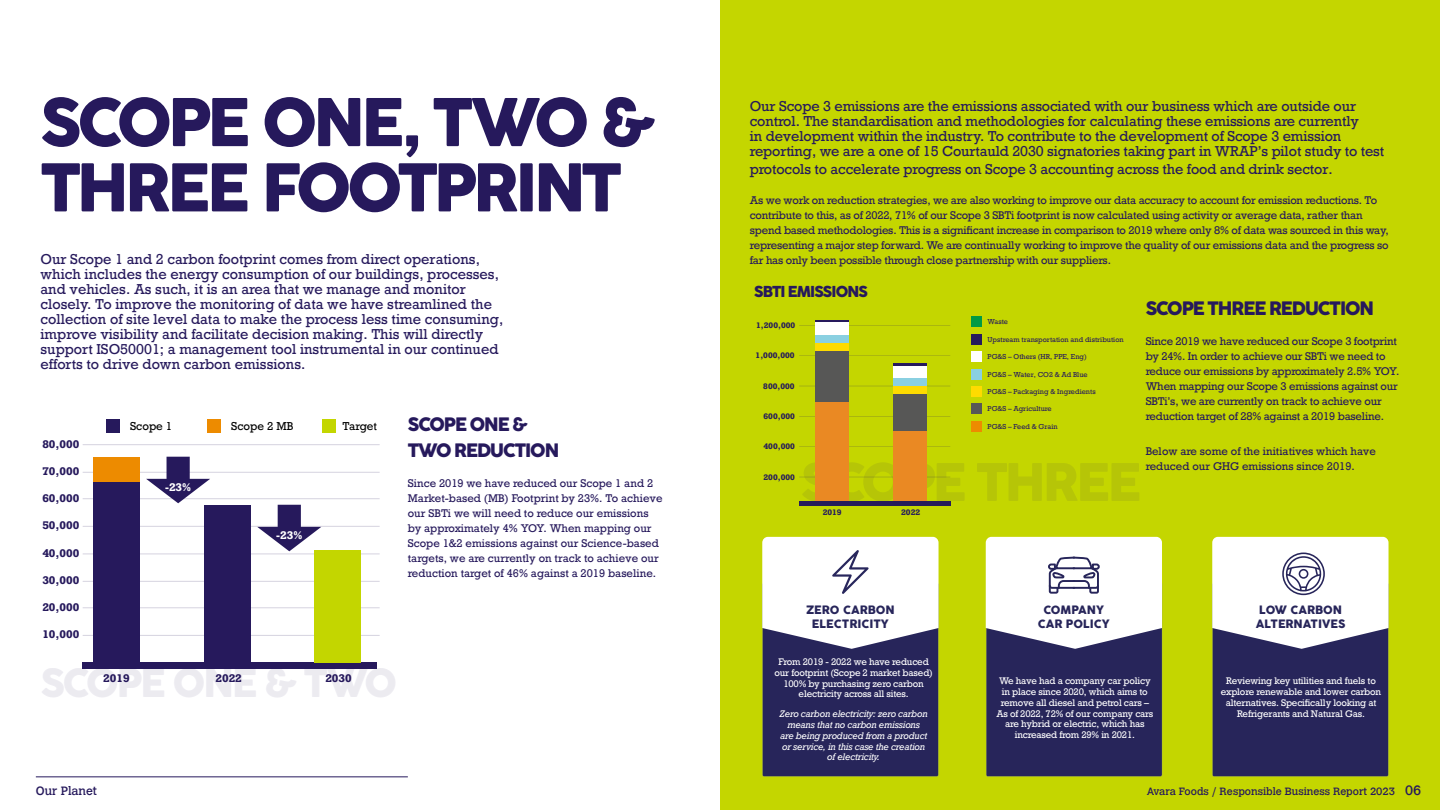
<style>
.page{position:relative;width:1440px;height:810px;background:#fff}
.page>*{position:absolute;margin:0;border:0;box-sizing:border-box;transform-origin:0 0}
.t1{font:63.75px/65.2px "Cocogoose Pro";letter-spacing:-.06em;color:#26195c}
.t2{font:18px/26.2px "Cocogoose Pro";letter-spacing:-.06em;color:#26195c}
.t3{font:14.7px "Cocogoose Pro";letter-spacing:-.06em;color:#26195c}
.t4{font:13.5px/15px "Rockwell";letter-spacing:-.01em;color:#26195c}
.t5{font:12px "Calvert";color:#26195c}
.t6{font:11.32px/13.6px "Cocogoose";color:#27255a;text-align:center}
.t7{font:10.8px "Rockwell";color:#000}
.t8{font:10.5px/15px "Rockwell";letter-spacing:-.02em;color:#26195c}
.t9{font:10.5px/15px "Rockwell";color:#26195c}
.t10{font:10.5px "Calvert";color:#26195c}
.t11{font:700 10.43px "Rockwell";color:#26195c}
.t12{font:700 10.43px "Rockwell";color:#fff}
.t13{font:9px/10.8px "Rockwell";letter-spacing:-.02em;color:#fff;text-align:center}
.t14{font:italic 9px/10.8px "Rockwell";letter-spacing:-.02em;color:#fff;text-align:center}
.t15{font:700 7.57px "Rockwell";color:#261c5a}
.t16{font:6.75px "Rockwell";color:#261a5c}
.s1{font-size:13.5px}
</style>
<div class="page">
<div style="left:720px;top:0;width:720px;height:810px;background:#c4d600"></div>
<hr style="left:83px;top:635px;width:297px;height:1px;background:#26195c">
<hr style="left:83px;top:607px;width:297px;height:1px;background:#26195c">
<hr style="left:83px;top:581px;width:297px;height:1px;background:#26195c">
<hr style="left:83px;top:554px;width:297px;height:1px;background:#26195c">
<hr style="left:83px;top:526px;width:297px;height:1px;background:#26195c">
<hr style="left:83px;top:498px;width:297px;height:1px;background:#26195c">
<hr style="left:83px;top:472px;width:297px;height:1px;background:#26195c">
<hr style="left:83px;top:444px;width:297px;height:1px;background:#26195c">
<div style="left:83px;top:663px;width:294px;height:6px;background:#26195c"></div>
<div style="left:93px;top:481px;width:47px;height:182px;background:#26195c"></div>
<div style="left:93px;top:457px;width:47px;height:24px;background:#ed8b00"></div>
<div style="left:204px;top:505px;width:47px;height:158px;background:#26195c"></div>
<div style="left:106px;top:419px;width:14px;height:14px;background:#26195c"></div>
<div style="left:207px;top:419px;width:14px;height:14px;background:#ed8b00"></div>
<div style="left:322px;top:419px;width:14px;height:14px;background:#c3d600"></div>
<div style="left:314px;top:551px;width:47px;height:112px;background:#c3d600"></div>
<svg style="left:146px;top:457px;width:64px;height:46px"></svg>
<svg style="left:257px;top:505px;width:64px;height:46px"></svg>
<hr style="left:799px;top:477px;width:151px;height:1px;background:#261c5a">
<hr style="left:799px;top:446px;width:151px;height:1px;background:#261c5a">
<hr style="left:799px;top:416px;width:151px;height:1px;background:#261c5a">
<hr style="left:799px;top:386px;width:151px;height:1px;background:#261c5a">
<hr style="left:799px;top:355px;width:151px;height:1px;background:#261c5a">
<hr style="left:799px;top:325px;width:151px;height:1px;background:#261c5a">
<div style="left:815px;top:322px;width:34px;height:181px;background:#fff"></div>
<div style="left:815px;top:335px;width:34px;height:168px;background:#8ad0e1"></div>
<div style="left:815px;top:343px;width:34px;height:160px;background:#fedb00"></div>
<div style="left:815px;top:351px;width:34px;height:152px;background:#575756"></div>
<div style="left:815px;top:402px;width:34px;height:101px;background:#ea8923"></div>
<div style="left:893px;top:366px;width:34px;height:137px;background:#fff"></div>
<div style="left:893px;top:378px;width:34px;height:125px;background:#8ad0e1"></div>
<div style="left:893px;top:386px;width:34px;height:117px;background:#fedb00"></div>
<div style="left:893px;top:394px;width:34px;height:109px;background:#575756"></div>
<div style="left:893px;top:431px;width:34px;height:72px;background:#ea8923"></div>
<div style="left:799px;top:501px;width:151px;height:5px;background:#261c5a"></div>
<div style="left:971px;top:334px;width:11px;height:11px;background:#261a5c"></div>
<div style="left:971px;top:317px;width:11px;height:10px;background:#009a44"></div>
<div style="left:971px;top:351px;width:11px;height:11px;background:#fff"></div>
<div style="left:971px;top:386px;width:11px;height:11px;background:#fedb00"></div>
<div style="left:971px;top:404px;width:11px;height:10px;background:#575757"></div>
<div style="left:971px;top:369px;width:11px;height:10px;background:#8ad0e1"></div>
<div style="left:971px;top:421px;width:11px;height:11px;background:#ed8b00"></div>
<svg style="left:762px;top:537px;width:177px;height:240px;background:#81809d"></svg>
<svg style="left:986px;top:537px;width:176px;height:240px;background:#7f7e9c"></svg>
<svg style="left:1212px;top:537px;width:177px;height:240px;background:#807f9c"></svg>
<hr style="left:36px;top:776px;width:372px;height:1px;background:#26195c">
<h1 class="t1" style="left:40px;top:89px;width:616px">SCOPE ONE, TWO &amp;<br>THREE FOOTPRINT</h1>
<p class="t4" style="left:40px;top:252px;width:464px">Our Scope 1 and 2 carbon footprint comes from direct operations, which includes the energy consumption of our buildings, processes, and vehicles. As such, it is an area that we manage and monitor closely. To improve the monitoring of data we have streamlined the collection of site level data to make the process less time consuming, improve visibility and facilitate decision making. This will directly support ISO50001; a management tool instrumental in our continued efforts to drive down carbon emissions.</p>
<p class="t11" style="left:42px;top:437px;width:38px">80,000</p>
<p class="t11" style="left:42px;top:465px;width:38px">70,000</p>
<p class="t11" style="left:42px;top:491px;width:38px">60,000</p>
<p class="t11" style="left:42px;top:519px;width:38px">50,000</p>
<p class="t11" style="left:42px;top:546px;width:38px">40,000</p>
<p class="t11" style="left:42px;top:574px;width:38px">30,000</p>
<p class="t11" style="left:42px;top:600px;width:38px">20,000</p>
<p class="t11" style="left:42px;top:628px;width:38px">10,000</p>
<p class="t7" style="left:130px;top:419px;width:44px">Scope 1</p>
<p class="t7" style="left:231px;top:419px;width:64px">Scope 2 MB</p>
<p class="t7" style="left:343px;top:419px;width:36px">Target</p>
<p class="t12" style="left:165px;top:480px;width:28px">-23%</p>
<p class="t12" style="left:276px;top:528px;width:28px">-23%</p>
<p class="t11" style="left:103px;top:672px;width:28px">2019</p>
<p class="t11" style="left:216px;top:672px;width:28px">2022</p>
<p class="t11" style="left:325px;top:672px;width:28px">2030</p>
<h2 class="t2" style="left:408px;top:411px;width:153px">SCOPE ONE &amp;<br>TWO REDUCTION</h2>
<p class="t9" style="left:408px;top:476px;width:256px">Since 2019 we have reduced our Scope 1 and 2<br>Market-based (MB) Footprint by 23%. To achieve our SBTi we will need to reduce our emissions by approximately 4% YOY. When mapping our Scope 1&amp;2 emissions against our Science-based targets, we are currently on track to achieve our reduction target of 46% against a 2019 baseline.</p>
<p class="t4" style="left:750px;top:98px;width:636px">Our Scope 3 emissions are the emissions associated with our business which are outside our control. The standardisation and methodologies for calculating these emissions are currently<br>in development within the industry. To contribute to the development of Scope 3 emission reporting, we are a one of 15 Courtauld 2030 signatories taking part in WRAP’s pilot study to test</p>
<p class="t4" style="left:750px;top:161px;width:584px">protocols to accelerate progress on Scope 3 accounting across the food and drink sector.</p>
<p class="t8" style="left:750px;top:192px;width:640px">As we work on reduction strategies, we are also working to improve our data accuracy to account for emission reductions. To contribute to this, as of 2022, 71% of our Scope 3 SBTi footprint is now calculated using activity or average data, rather than spend based methodologies. This is a significant increase in comparison to 2019 where only 8% of data was sourced in this way, representing a major step forward. We are continually working to improve the quality of our emissions data and the progress so far has only been possible through close partnership with our suppliers.</p>
<h2 class="t2" style="left:1146px;top:295px;width:230px">SCOPE THREE REDUCTION</h2>
<p class="t8" style="left:1146px;top:334px;width:255px">Since 2019 we have reduced our Scope 3 footprint by 24%. In order to achieve our SBTi we need to reduce our emissions by approximately 2.5% YOY.<br>When mapping our Scope 3 emissions against our SBTi’s, we are currently on track to achieve our reduction target of 28% against a 2019 baseline.</p>
<p class="t3" style="left:754px;top:279px;width:116px">SBTI EMISSIONS</p>
<p class="t15" style="left:756px;top:287px;width:41px">1,400,000</p>
<p class="t16" style="left:988px;top:318px;width:22px">Waste</p>
<p class="t16" style="left:988px;top:353px;width:101px">PG&amp;S – Others (HR, PPE, Eng)</p>
<p class="t16" style="left:988px;top:387px;width:110px">PG&amp;S – Packaging &amp; Ingredients</p>
<p class="t16" style="left:988px;top:405px;width:66px">PG&amp;S – Agriculture</p>
<p class="t15" style="left:756px;top:320px;width:41px">1,200,000</p>
<p class="t16" style="left:988px;top:335px;width:138px">Upstream transportation and distribution</p>
<p class="t15" style="left:756px;top:351px;width:41px">1,000,000</p>
<p class="t16" style="left:988px;top:370px;width:102px">PG&amp;S – Water, CO2 &amp; Ad Blue</p>
<p class="t15" style="left:763px;top:381px;width:33px">800,000</p>
<p class="t15" style="left:764px;top:411px;width:33px">600,000</p>
<p class="t16" style="left:988px;top:422px;width:72px">PG&amp;S – Feed &amp; Grain</p>
<p class="t15" style="left:764px;top:442px;width:33px">400,000</p>
<p class="t15" style="left:764px;top:472px;width:33px">200,000</p>
<p class="t15" style="left:823px;top:508px;width:21px">2019</p>
<p class="t15" style="left:901px;top:508px;width:21px">2022</p>
<p class="t9" style="left:1146px;top:444px;width:232px">Below are some of the initiatives which have reduced our GHG emissions since 2019.</p>
<p class="t6" style="left:806px;top:604px;width:90px">ZERO CARBON<br>ELECTRICITY</p>
<p class="t6" style="left:1038px;top:604px;width:74px">COMPANY<br>CAR POLICY</p>
<p class="t6" style="left:1256px;top:604px;width:91px">LOW CARBON<br>ALTERNATIVES</p>
<p class="t13" style="left:774px;top:657px;width:160px">From 2019 - 2022 we have reduced our footprint (Scope 2 market based)<br>100% by purchasing zero carbon electricity across all sites.</p>
<p class="t14" style="left:780px;top:709px;width:150px">Zero carbon electricity: zero carbon means that no carbon emissions are being produced from a product or service, in this case the creation of electricity.</p>
<p class="t13" style="left:996px;top:676px;width:158px">We have had a company car policy in place since 2020, which aims to remove all diesel and petrol cars –<br>As of 2022, 72% of our company cars are hybrid or electric, which has increased from 29% in 2021.</p>
<p class="t13" style="left:1221px;top:676px;width:162px">Reviewing key utilities and fuels to explore renewable and lower carbon alternatives. Specifically looking at Refrigerants and Natural Gas.</p>
<p class="t5" style="left:36px;top:784px;width:63px">Our Planet</p>
<p class="t10" style="left:1147px;top:785px;width:276px">Avara Foods / Responsible Business Report 2023 <span class="s1">06</span></p>
</div>
